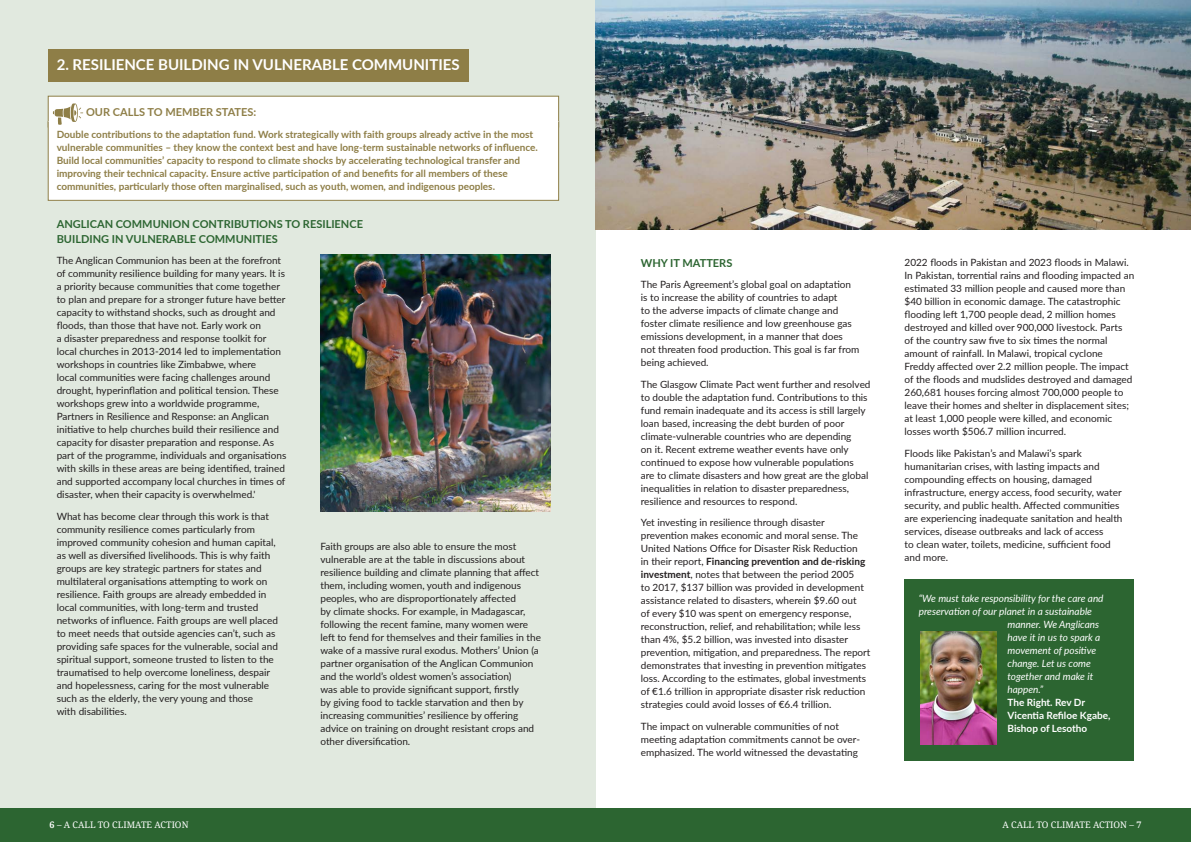
<style>
.page{position:relative;width:1191px;height:842px;background:#fff}
.page>*{position:absolute;margin:0;border:0;box-sizing:border-box;transform-origin:0 0}
.COP_numbered_heading{font:700 15px "Lato";color:#fff}
.Sub_1{font:700 11px/15px "Lato";color:#2c6531}
.Boxed_call_heading{font:700 11px "Lato";color:#8e7e47}
.Body{font:10px/13px "Lato";color:#231f20}
.Boxed_Call{font:700 10px/13px "Lato";color:#8e7e47}
.Body-2{font:italic 10px "Lato";color:#fff}
.Body-3{font:700 10px "Lato";color:#fff}
.t1{font:9px "Droid Serif";color:#fff}
.s1{font-weight:700}
</style>
<div class="page">
<div style="left:0;top:808px;width:1191px;height:34px;background:#2c6531"></div>
<div style="left:0;top:0;width:595px;height:808px;background:#e1e9df"></div>
<div style="left:48px;top:50px;width:420px;height:32px;background:#8e7e47"></div>
<div style="left:48px;top:96px;width:511px;height:32px;background:#fff;border:1px solid #8e7e47"></div>
<div style="left:48px;top:121px;width:510px;height:79px;background:#fff"></div>
<div style="left:48px;top:121px;width:511px;height:80px;border:1px solid #8e7e47"></div>
<div style="left:904px;top:580px;width:230px;height:181px;background:#2c6531"></div>
<img style="left:920px;top:631px;width:76px;height:114px">
<img style="left:320px;top:254px;width:230px;height:258px">
<img style="left:595px;top:0;width:596px;height:230px">
<svg style="left:53px;top:103px;width:30px;height:22px"></svg>
<p class="COP_numbered_heading" style="left:57px;top:54px;width:404px">2. RESILIENCE BUILDING IN VULNERABLE COMMUNITIES</p>
<p class="Boxed_call_heading" style="left:86px;top:104px;width:172px">OUR CALLS TO MEMBER STATES:</p>
<p class="Boxed_Call" style="left:57px;top:127px;width:482px">Double contributions to the adaptation fund. Work strategically with faith groups already active in the most vulnerable communities – they know the context best and have long-term sustainable networks of influence.<br>Build local communities’ capacity to respond to climate shocks by accelerating technological transfer and improving their technical capacity. Ensure active participation of and benefits for all members of these communities, particularly those often marginalised, such as youth, women, and indigenous peoples.</p>
<p class="Sub_1" style="left:57px;top:216px;width:308px">ANGLICAN COMMUNION CONTRIBUTIONS TO RESILIENCE<br>BUILDING IN VULNERABLE COMMUNITIES</p>
<p class="Body" style="left:57px;top:253px;width:231px">The Anglican Communion has been at the forefront of community resilience building for many years. It is a priority because communities that come together to plan and prepare for a stronger future have better capacity to withstand shocks, such as drought and floods, than those that have not. Early work on<br>a disaster preparedness and response toolkit for local churches in 2013-2014 led to implementation workshops in countries like Zimbabwe, where<br>local communities were facing challenges around drought, hyperinflation and political tension. These workshops grew into a worldwide programme, Partners in Resilience and Response: an Anglican initiative to help churches build their resilience and capacity for disaster preparation and response. As part of the programme, individuals and organisations with skills in these areas are being identified, trained and supported accompany local churches in times of disaster, when their capacity is overwhelmed.'</p>
<p class="Body" style="left:57px;top:509px;width:223px">What has become clear through this work is that community resilience comes particularly from improved community cohesion and human capital, as well as diversified livelihoods. This is why faith groups are key strategic partners for states and multilateral organisations attempting to work on resilience. Faith groups are already embedded in local communities, with long-term and trusted networks of influence. Faith groups are well placed to meet needs that outside agencies can’t, such as providing safe spaces for the vulnerable, social and spiritual support, someone trusted to listen to the traumatised to help overcome loneliness, despair and hopelessness, caring for the most vulnerable such as the elderly, the very young and those<br>with disabilities.</p>
<p class="Body" style="left:320px;top:539px;width:222px">Faith groups are also able to ensure the most vulnerable are at the table in discussions about resilience building and climate planning that affect them, including women, youth and indigenous peoples, who are disproportionately affected<br>by climate shocks. For example, in Madagascar, following the recent famine, many women were left to fend for themselves and their families in the wake of a massive rural exodus. Mothers’ Union (a partner organisation of the Anglican Communion and the world’s oldest women’s association)<br>was able to provide significant support, firstly<br>by giving food to tackle starvation and then by increasing communities’ resilience by offering advice on training on drought resistant crops and other diversification.</p>
<p class="Sub_1" style="left:641px;top:255px;width:93px">WHY IT MATTERS</p>
<p class="Body" style="left:641px;top:278px;width:220px">The Paris Agreement’s global goal on adaptation is to increase the ability of countries to adapt<br>to the adverse impacts of climate change and foster climate resilience and low greenhouse gas emissions development, in a manner that does not threaten food production. This goal is far from being achieved.</p>
<p class="Body" style="left:641px;top:377px;width:231px">The Glasgow Climate Pact went further and resolved to double the adaptation fund. Contributions to this fund remain inadequate and its access is still largely loan based, increasing the debt burden of poor climate-vulnerable countries who are depending<br>on it. Recent extreme weather events have only continued to expose how vulnerable populations<br>are to climate disasters and how great are the global inequalities in relation to disaster preparedness, resilience and resources to respond.</p>
<p class="Body" style="left:641px;top:516px;width:231px">Yet investing in resilience through disaster prevention makes economic and moral sense. The United Nations Office for Disaster Risk Reduction<br>in their report, <span class="s1">Financing prevention and de-risking investment</span>, notes that between the period 2005<br>to 2017, $137 billion was provided in development assistance related to disasters, wherein $9.60 out<br>of every $10 was spent on emergency response, reconstruction, relief, and rehabilitation; while less than 4%, $5.2 billion, was invested into disaster prevention, mitigation, and preparedness. The report demonstrates that investing in prevention mitigates loss. According to the estimates, global investments of €1.6 trillion in appropriate disaster risk reduction strategies could avoid losses of €6.4 trillion.</p>
<p class="Body" style="left:641px;top:719px;width:221px">The impact on vulnerable communities of not meeting adaptation commitments cannot be over&shy;emphasized. The world witnessed the devastating</p>
<p class="Body" style="left:904px;top:255px;width:231px">2022 floods in Pakistan and 2023 floods in Malawi.<br>In Pakistan, torrential rains and flooding impacted an estimated 33 million people and caused more than $40 billion in economic damage. The catastrophic flooding left 1,700 people dead, 2 million homes destroyed and killed over 900,000 livestock. Parts<br>of the country saw five to six times the normal amount of rainfall. In Malawi, tropical cyclone Freddy affected over 2.2 million people. The impact of the floods and mudslides destroyed and damaged 260,681 houses forcing almost 700,000 people to leave their homes and shelter in displacement sites; at least 1,000 people were killed, and economic losses worth $506.7 million incurred.</p>
<p class="Body" style="left:904px;top:446px;width:219px">Floods like Pakistan’s and Malawi’s spark humanitarian crises, with lasting impacts and compounding effects on housing, damaged infrastructure, energy access, food security, water security, and public health. Affected communities are experiencing inadequate sanitation and health services, disease outbreaks and lack of access<br>to clean water, toilets, medicine, sufficient food and more.</p>
<p class="Body-2" style="left:918px;top:591px;width:186px">“We must take responsibility for the care and</p>
<p class="Body-2" style="left:918px;top:604px;width:175px">preservation of our planet in a sustainable</p>
<p class="Body-2" style="left:1007px;top:617px;width:93px">manner. We Anglicans</p>
<p class="Body-2" style="left:1007px;top:630px;width:94px">have it in us to spark a</p>
<p class="Body-2" style="left:1007px;top:643px;width:90px">movement of positive</p>
<p class="Body-2" style="left:1007px;top:656px;width:85px">change. Let us come</p>
<p class="Body-2" style="left:1007px;top:669px;width:87px">together and make it</p>
<p class="Body-2" style="left:1007px;top:682px;width:37px">happen.”</p>
<p class="Body-3" style="left:1007px;top:695px;width:79px">The Right. Rev Dr</p>
<p class="Body-3" style="left:1007px;top:708px;width:104px">Vicentia Refiloe Kgabe,</p>
<p class="Body-3" style="left:1007px;top:721px;width:81px">Bishop of Lesotho</p>
<p class="t1" style="left:50px;top:818px;width:140px"><span class="s1">6</span> – A CALL TO CLIMATE ACTION</p>
<p class="t1" style="left:1002px;top:818px;width:140px">A CALL TO CLIMATE ACTION – <span class="s1">7</span></p>
</div>
